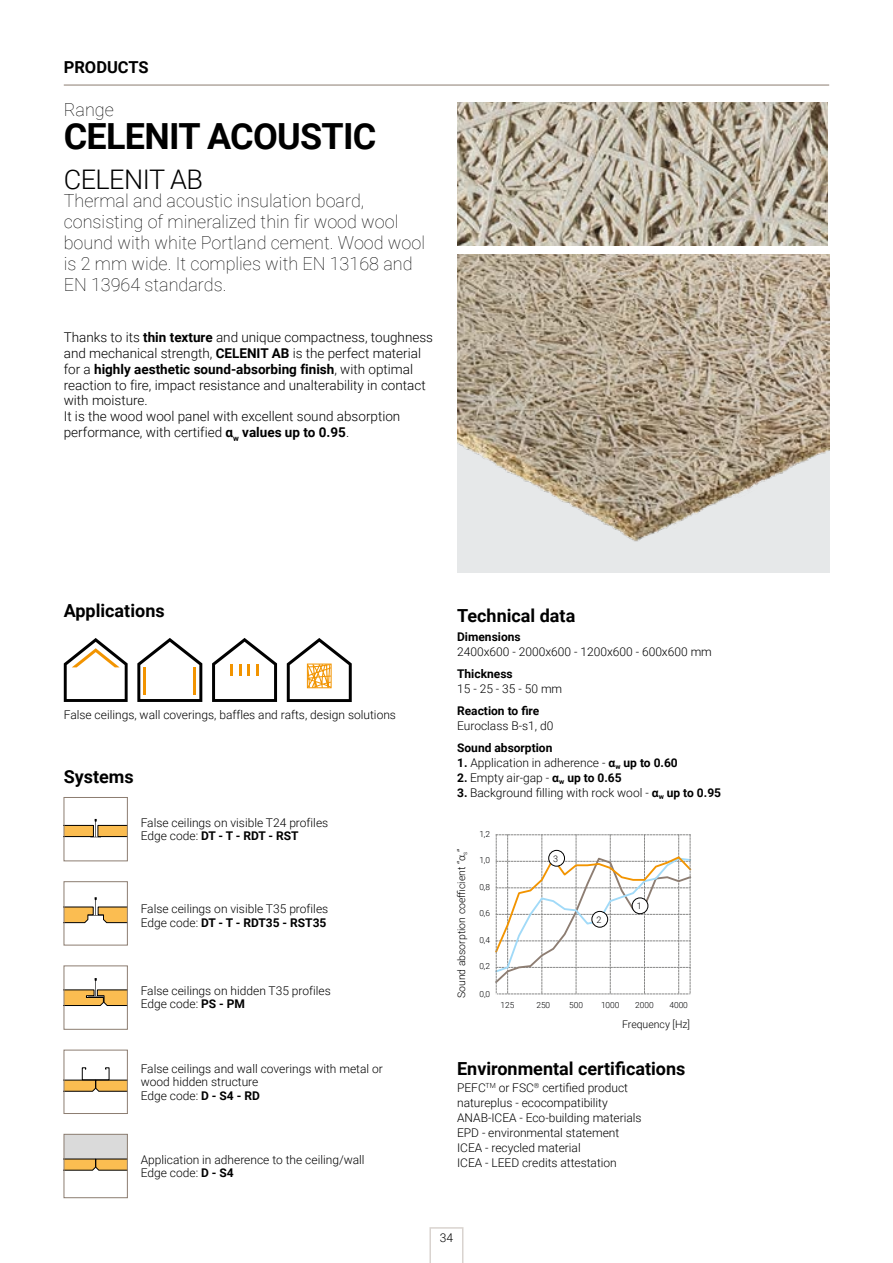
<style>
.page{position:relative;width:893px;height:1263px;background:#fff}
.page>*{position:absolute;margin:0;border:0;box-sizing:border-box;transform-origin:0 0}
.t1{font:700 36px "Roboto";letter-spacing:-.02em;color:#000}
.t2{font:300 27px "Roboto";letter-spacing:-.02em;color:#000}
.t3{font:100 18px/21px "Roboto";color:#000}
.t4{font:700 18px "Roboto";color:#000}
.t5{font:700 16.5px "Roboto";color:#000}
.t6{font:300 13.5px/15.8px "Roboto";color:#000}
.t7{font:300 12px/13.5px "Roboto";color:#000}
.t8{font:700 12px "Roboto";color:#000}
.t9{font:300 10.5px "Roboto";color:#000}
.t10{font:300 9px "Roboto";color:#000}
.t11{font:300 8.4px "Roboto";color:#010203}
.s1{font-weight:700}
</style>
<div class="page">
<svg style="left:66px;top:1067px;width:60px;height:25px"></svg>
<div style="left:64px;top:1050px;width:64px;height:64px;border:1px solid #8c7d71"></div>
<svg style="left:66px;top:1136px;width:60px;height:35px;background:#d5c4a6"></svg>
<div style="left:64px;top:1134px;width:64px;height:64px;border:1px solid #8c7d71"></div>
<svg style="left:66px;top:818px;width:60px;height:20px"></svg>
<div style="left:64px;top:797px;width:64px;height:64px;border:1px solid #8c7d71"></div>
<svg style="left:66px;top:897px;width:60px;height:27px"></svg>
<div style="left:64px;top:881px;width:64px;height:64px;border:1px solid #8c7d71"></div>
<svg style="left:66px;top:978px;width:60px;height:28px"></svg>
<div style="left:64px;top:966px;width:64px;height:63px;border:1px solid #8c7d71"></div>
<div style="left:457px;top:254px;width:372px;height:319px;background:#e6e8e9"></div>
<img style="left:457px;top:254px;width:372px;height:288px">
<img style="left:457px;top:102px;width:371px;height:143px">
<svg style="left:495px;top:834px;width:197px;height:161px"></svg>
<div style="left:632px;top:898px;width:16px;height:16px;background:#fff;border-radius:50%"></div>
<div style="left:632px;top:898px;width:16px;height:16px;border:1px solid #000;border-radius:50%"></div>
<div style="left:592px;top:911px;width:16px;height:16px;background:#fff;border-radius:50%"></div>
<div style="left:592px;top:911px;width:16px;height:16px;border:1px solid #000;border-radius:50%"></div>
<div style="left:549px;top:850px;width:15px;height:16px;background:#fff;border-radius:50%"></div>
<div style="left:548px;top:850px;width:17px;height:16px;border:1px solid #000;border-radius:50%"></div>
<svg style="left:137px;top:638px;width:65px;height:64px"></svg>
<hr style="left:143px;top:667px;width:3px;height:28px;background:#f29400">
<hr style="left:194px;top:667px;width:2px;height:28px;background:#f29400">
<svg style="left:64px;top:638px;width:64px;height:64px"></svg>
<svg style="left:212px;top:638px;width:65px;height:64px"></svg>
<svg style="left:287px;top:638px;width:65px;height:64px"></svg>
<div style="left:307px;top:664px;width:25px;height:24px;border:1px solid #f29400"></div>
<svg style="left:429px;top:1227px;width:34px;height:36px"></svg>
<hr style="left:64px;top:85px;width:765px;height:1px;background:#8c7d71">
<h3 class="t5" style="left:64px;top:55px;width:86px">PRODUCTS</h3>
<h3 class="t3" style="left:64px;top:98px;width:52px">Range</h3>
<h1 class="t1" style="left:64px;top:111px;width:314px">CELENIT ACOUSTIC</h1>
<h2 class="t2" style="left:64px;top:160px;width:141px">CELENIT AB</h2>
<h3 class="t3" style="left:64px;top:190px;width:363px">Thermal and acoustic insulation board, consisting of mineralized thin fir wood wool bound with white Portland cement. Wood wool is 2 mm wide. It complies with EN 13168 and EN 13964 standards.</h3>
<p class="t6" style="left:64px;top:329px;width:371px">Thanks to its <span class="s1">thin texture</span> and unique compactness, toughness and mechanical strength, <span class="s1">CELENIT AB</span> is the perfect material for a <span class="s1">highly aesthetic sound-absorbing finish</span>, with optimal reaction to fire, impact resistance and unalterability in contact with moisture.<br>It is the wood wool panel with excellent sound absorption performance, with certified <span class="s1">α</span><sub>w</sub> <span class="s1">values up to 0.95</span>.</p>
<h3 class="t4" style="left:64px;top:598px;width:102px">Applications</h3>
<p class="t7" style="left:64px;top:707px;width:334px">False ceilings, wall coverings, baffles and rafts, design solutions</p>
<h3 class="t4" style="left:64px;top:764px;width:72px">Systems</h3>
<p class="t7" style="left:141px;top:815px;width:189px">False ceilings on visible T24 profiles<br>Edge code: <span class="s1">DT - T - RDT - RST</span></p>
<p class="t7" style="left:141px;top:902px;width:189px">False ceilings on visible T35 profiles<br>Edge code: <span class="s1">DT - T - RDT35 - RST35</span></p>
<p class="t7" style="left:141px;top:983px;width:192px">False ceilings on hidden T35 profiles<br>Edge code: <span class="s1">PS - PM</span></p>
<p class="t7" style="left:141px;top:1061px;width:244px">False ceilings and wall coverings with metal or wood hidden structure<br>Edge code: <span class="s1">D - S4 - RD</span></p>
<p class="t7" style="left:141px;top:1152px;width:225px">Application in adherence to the ceiling/wall<br>Edge code: <span class="s1">D - S4</span></p>
<h3 class="t4" style="left:457px;top:603px;width:120px">Technical data</h3>
<p class="t8" style="left:457px;top:628px;width:65px">Dimensions</p>
<p class="t7" style="left:457px;top:645px;width:256px">2400x600 - 2000x600 - 1200x600 - 600x600 mm</p>
<p class="t8" style="left:457px;top:665px;width:57px">Thickness</p>
<p class="t7" style="left:457px;top:681px;width:107px">15 - 25 - 35 - 50 mm</p>
<p class="t8" style="left:457px;top:702px;width:84px">Reaction to fire</p>
<p class="t7" style="left:457px;top:718px;width:98px">Euroclass B-s1, d0</p>
<p class="t8" style="left:457px;top:739px;width:97px">Sound absorption</p>
<p class="t7" style="left:457px;top:755px;width:222px"><span class="s1">1.</span> Application in adherence - <span class="s1">α</span><sub>w</sub> <span class="s1">up to 0.60</span></p>
<p class="t7" style="left:457px;top:770px;width:166px"><span class="s1">2.</span> Empty air-gap - <span class="s1">α</span><sub>w</sub> <span class="s1">up to 0.65</span></p>
<p class="t7" style="left:457px;top:785px;width:265px"><span class="s1">3.</span> Background filling with rock wool - <span class="s1">α</span><sub>w</sub> <span class="s1">up to 0.95</span></p>
<p class="t9" style="left:454px;top:998px;width:151px;rotate:-90deg">Sound absorption coefficient “α<sub>s</sub>”</p>
<p class="t11" style="left:479px;top:828px;width:12px">1,2</p>
<p class="t11" style="left:479px;top:854px;width:12px">1,0</p>
<p class="t11" style="left:479px;top:881px;width:12px">0,8</p>
<p class="t11" style="left:479px;top:907px;width:12px">0,6</p>
<p class="t11" style="left:479px;top:934px;width:12px">0,4</p>
<p class="t11" style="left:479px;top:960px;width:12px">0,2</p>
<p class="t11" style="left:479px;top:988px;width:12px">0,0</p>
<p class="t10" style="left:553px;top:852px;width:6px">3</p>
<p class="t10" style="left:596px;top:913px;width:6px">2</p>
<p class="t10" style="left:637px;top:900px;width:6px">1</p>
<p class="t11" style="left:501px;top:999px;width:15px">125</p>
<p class="t11" style="left:536px;top:999px;width:15px">250</p>
<p class="t11" style="left:569px;top:999px;width:15px">500</p>
<p class="t11" style="left:601px;top:999px;width:20px">1000</p>
<p class="t11" style="left:635px;top:999px;width:20px">2000</p>
<p class="t11" style="left:669px;top:999px;width:20px">4000</p>
<p class="t9" style="left:622px;top:1016px;width:69px">Frequency [Hz]</p>
<h3 class="t4" style="left:457px;top:1056px;width:230px">Environmental certifications</h3>
<p class="t7" style="left:457px;top:1080px;width:186px;line-height:15px">PEFC<sup>TM</sup> or FSC<sup>®</sup> certified product natureplus - ecocompatibility<br>ANAB-ICEA - Eco-building materials<br>EPD - environmental statement<br>ICEA - recycled material<br>ICEA - LEED credits attestation</p>
<p class="t7" style="left:440px;top:1231px;width:15px">34</p>
</div>
